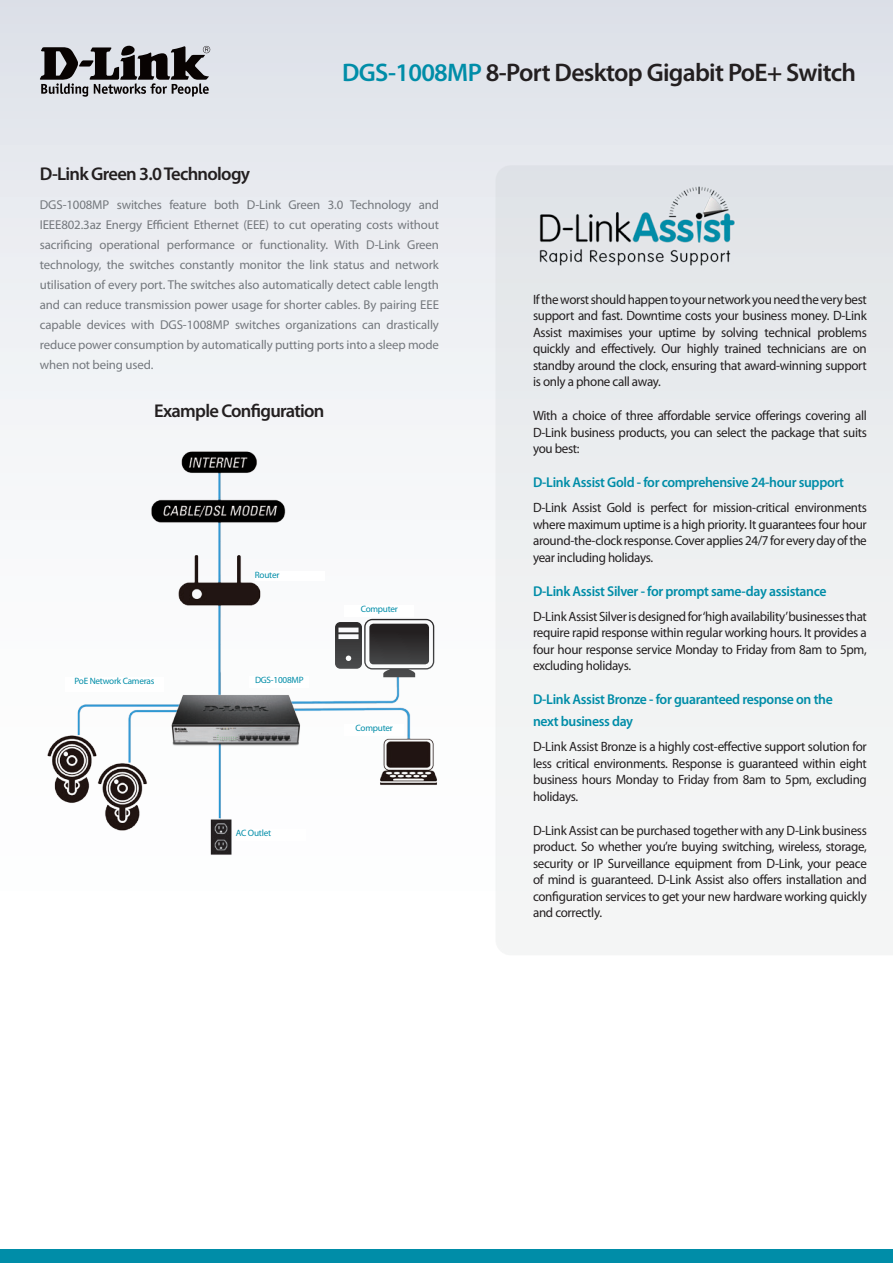
<style>
.page{position:relative;width:893px;height:1263px;background:#fff}
.page>*{position:absolute;margin:0;border:0;box-sizing:border-box;transform-origin:0 0}
.Product_Name__Conten{font:600 25.5px "Myriad Pro";letter-spacing:-.025em;color:#231f20}
.Description_Topic{font:600 18.6px "Myriad Pro";letter-spacing:-.04em;color:#231f20}
.Image_Title{font:600 18.6px "Myriad Pro";letter-spacing:-.04em;color:#231f20}
.t1{font:600 14.25px "Myriad Pro";letter-spacing:-.025em;color:#008da8}
.t2{font:13.5px/16.5px "Myriad Pro";letter-spacing:-.025em;color:#231f20;text-align:justify}
.Description_Text{font:12.9px/20px "Myriad Pro";letter-spacing:-.01em;color:#74787d;text-align:justify}
.Image_Caption{font:9.15px "Myriad Pro";letter-spacing:-.025em;color:#008da8}
.s1{color:#008da8}
</style>
<div class="page">
<div style="left:0;top:0;width:893px;height:1084px;background:linear-gradient(to bottom,#e3e6ec,#fff)"></div>
<div style="left:0;top:1249px;width:893px;height:14px;background:#008da8"></div>
<svg style="left:40px;top:46px;width:170px;height:51px;background:#807f83"></svg>
<img style="left:40px;top:440px;width:399px;height:481px">
<svg style="left:335px;top:619px;width:99px;height:58px"></svg>
<div style="left:250px;top:676px;width:59px;height:12px;background:#fff"></div>
<img style="left:161px;top:685px;width:149px;height:67px">
<div style="left:255px;top:571px;width:69px;height:10px;background:#fff"></div>
<div style="left:345px;top:605px;width:69px;height:12px;background:#fff"></div>
<div style="left:65px;top:677px;width:99px;height:15px;background:#fff"></div>
<div style="left:345px;top:724px;width:59px;height:12px;background:#fff"></div>
<div style="left:236px;top:829px;width:69px;height:12px;background:#fff"></div>
<img style="left:476px;top:152px;width:417px;height:884px">
<p class="Product_Name__Conten" style="left:342px;top:56px;width:515px"><span class="s1">DGS-1008MP</span> 8-Port Desktop Gigabit PoE+ Switch</p>
<p class="Description_Topic" style="left:40px;top:162px;width:212px">D-Link Green 3.0 Technology</p>
<p class="Description_Text" style="left:40px;top:195px;width:401px">DGS-1008MP switches feature both D-Link Green 3.0 Technology and IEEE802.3az Energy Efficient Ethernet (EEE) to cut operating costs without sacrificing operational performance or functionality. With D-Link Green technology, the switches constantly monitor the link status and network utilisation of every port. The switches also automatically detect cable length and can reduce transmission power usage for shorter cables. By pairing EEE capable devices with DGS-1008MP switches organizations can drastically reduce power consumption by automatically putting ports into a sleep mode when not being used.</p>
<p class="Image_Title" style="left:154px;top:399px;width:172px">Example Configuration</p>
<p class="Image_Caption" style="left:74px;top:676px;width:81px">PoE Network Cameras</p>
<p class="Image_Caption" style="left:255px;top:569px;width:26px">Router</p>
<p class="Image_Caption" style="left:255px;top:674px;width:50px">DGS-1008MP</p>
<p class="Image_Caption" style="left:236px;top:827px;width:37px">AC Outlet</p>
<p class="Image_Caption" style="left:361px;top:603px;width:39px">Computer</p>
<p class="Image_Caption" style="left:356px;top:722px;width:39px">Computer</p>
<p class="t2" style="left:533px;top:291px;width:335px">If the worst should happen to your network you need the very best support and fast. Downtime costs your business money. D-Link Assist maximises your uptime by solving technical problems quickly and effectively. Our highly trained technicians are on standby around the clock, ensuring that award-winning support is only a phone call away.</p>
<p class="t2" style="left:533px;top:407px;width:335px">With a choice of three affordable service offerings covering all D-Link business products, you can select the package that suits you best:</p>
<p class="t1" style="left:533px;top:473px;width:313px">D-Link Assist Gold - for comprehensive 24-hour support</p>
<p class="t2" style="left:533px;top:499px;width:335px">D-Link Assist Gold is perfect for mission-critical environments where maximum uptime is a high priority. It guarantees four hour around-the-clock response. Cover applies 24/7 for every day of the year including holidays.</p>
<p class="t1" style="left:533px;top:582px;width:295px">D-Link Assist Silver - for prompt same-day assistance</p>
<p class="t2" style="left:533px;top:608px;width:335px">D-Link Assist Silver is designed for ‘high availability’businesses that require rapid response within regular working hours. It provides a four hour response service Monday to Friday from 8am to 5pm, excluding holidays.</p>
<p class="t1" style="left:533px;top:690px;width:301px">D-Link Assist Bronze - for guaranteed response on the</p>
<p class="t1" style="left:533px;top:712px;width:102px">next business day</p>
<p class="t2" style="left:533px;top:738px;width:335px">D-Link Assist Bronze is a highly cost-effective support solution for less critical environments. Response is guaranteed within eight business hours Monday to Friday from 8am to 5pm, excluding holidays.</p>
<p class="t2" style="left:533px;top:822px;width:335px">D-Link Assist can be purchased together with any D-Link business product. So whether you’re buying switching, wireless, storage, security or IP Surveillance equipment from D-Link, your peace of mind is guaranteed. D-Link Assist also offers installation and configuration services to get your new hardware working quickly and correctly.</p>
</div>
